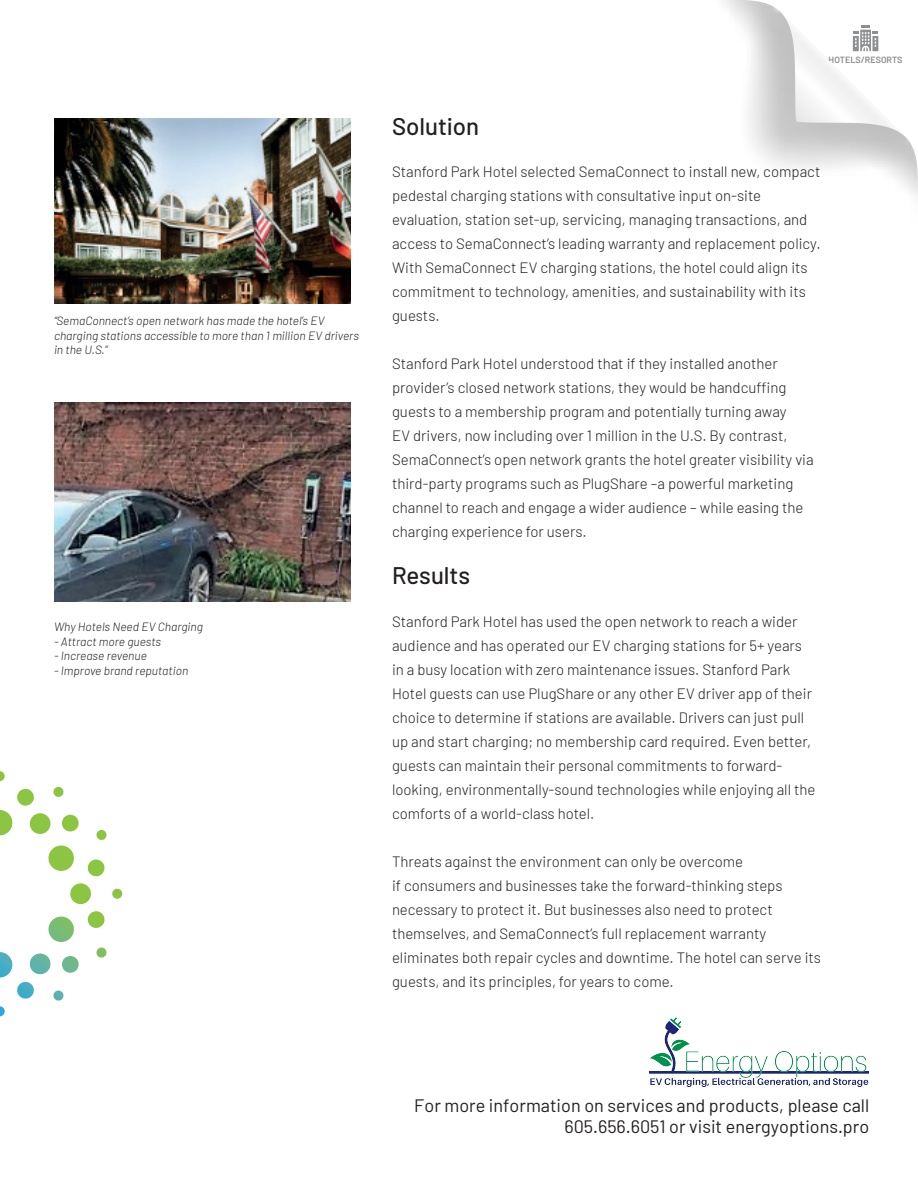
<style>
.page{position:relative;width:918px;height:1188px;background:#fff}
.page>*{position:absolute;margin:0;border:0;box-sizing:border-box;transform-origin:0 0}
.t1{font:500 24px "Barlow";color:#231f20}
.t2{font:18px/21.6px "Barlow";color:#231f20;text-align:right}
.t3{font:300 15px/24px "Barlow";color:#231f20}
.t4{font:italic 300 12px/14.4px "Barlow";color:#231f20}
.t5{font:600 9px "Barlow";color:#8c8b8b}
</style>
<div class="page">
<svg style="left:48px;top:917px;width:26px;height:25px"></svg>
<svg style="left:48px;top:845px;width:26px;height:26px"></svg>
<svg style="left:70px;top:883px;width:21px;height:21px"></svg>
<svg style="left:87px;top:911px;width:18px;height:17px"></svg>
<svg style="left:87px;top:860px;width:18px;height:17px"></svg>
<svg style="left:0;top:771px;width:5px;height:10px"></svg>
<svg style="left:0;top:952px;width:79px;height:64px"></svg>
<svg style="left:96px;top:948px;width:11px;height:10px"></svg>
<svg style="left:112px;top:889px;width:10px;height:10px"></svg>
<svg style="left:96px;top:830px;width:11px;height:10px"></svg>
<svg style="left:0;top:787px;width:79px;height:48px"></svg>
<img style="left:54px;top:119px;width:296px;height:185px">
<img style="left:54px;top:403px;width:296px;height:199px">
<svg style="left:723px;top:0;width:195px;height:196px"></svg>
<svg style="left:782px;top:14px;width:122px;height:122px"></svg>
<img style="left:649px;top:1017px;width:220px;height:70px">
<p class="t4" style="left:54px;top:313px;width:272px">“SemaConnect’s open network has made the hotel’s EV</p>
<p class="t4" style="left:54px;top:327px;width:307px">charging stations accessible to more than 1 million EV drivers in the U.S.”</p>
<p class="t4" style="left:54px;top:619px;width:151px">Why Hotels Need EV Charging</p>
<p class="t4" style="left:54px;top:633px;width:109px">- Attract more guests</p>
<p class="t4" style="left:54px;top:648px;width:94px">- Increase revenue</p>
<p class="t4" style="left:54px;top:662px;width:136px">- Improve brand reputation</p>
<p class="t5" style="left:829px;top:53px;width:76px">HOTELS/RESORTS</p>
<p class="t1" style="left:392px;top:109px;width:89px">Solution</p>
<p class="t3" style="left:392px;top:159px;width:430px">Stanford Park Hotel selected SemaConnect to install new, compact pedestal charging stations with consultative input on-site evaluation, station set-up, servicing, managing transactions, and access to SemaConnect’s leading warranty and replacement policy.<br>With SemaConnect EV charging stations, the hotel could align its commitment to technology, amenities, and sustainability with its guests.</p>
<p class="t3" style="left:392px;top:351px;width:423px">Stanford Park Hotel understood that if they installed another provider’s closed network stations, they would be handcuffing guests to a membership program and potentially turning away<br>EV drivers, now including over 1 million in the U.S. By contrast, SemaConnect’s open network grants the hotel greater visibility via third-party programs such as PlugShare –a powerful marketing channel to reach and engage a wider audience – while easing the charging experience for users.</p>
<p class="t1" style="left:392px;top:558px;width:80px">Results</p>
<p class="t3" style="left:392px;top:608px;width:425px">Stanford Park Hotel has used the open network to reach a wider audience and has operated our EV charging stations for 5+ years in a busy location with zero maintenance issues. Stanford Park Hotel guests can use PlugShare or any other EV driver app of their choice to determine if stations are available. Drivers can just pull up and start charging; no membership card required. Even better, guests can maintain their personal commitments to forward&shy;looking, environmentally-sound technologies while enjoying all the comforts of a world-class hotel.</p>
<p class="t3" style="left:392px;top:848px;width:353px">Threats against the environment can only be overcome</p>
<p class="t3" style="left:392px;top:872px;width:431px">if consumers and businesses take the forward-thinking steps necessary to protect it. But businesses also need to protect themselves, and SemaConnect’s full replacement warranty eliminates both repair cycles and downtime. The hotel can serve its guests, and its principles, for years to come.</p>
<p class="t2" style="left:414px;top:1093px;width:456px">For more information on services and products, please call<br>605.656.6051 or visit energyoptions.pro</p>
</div>
